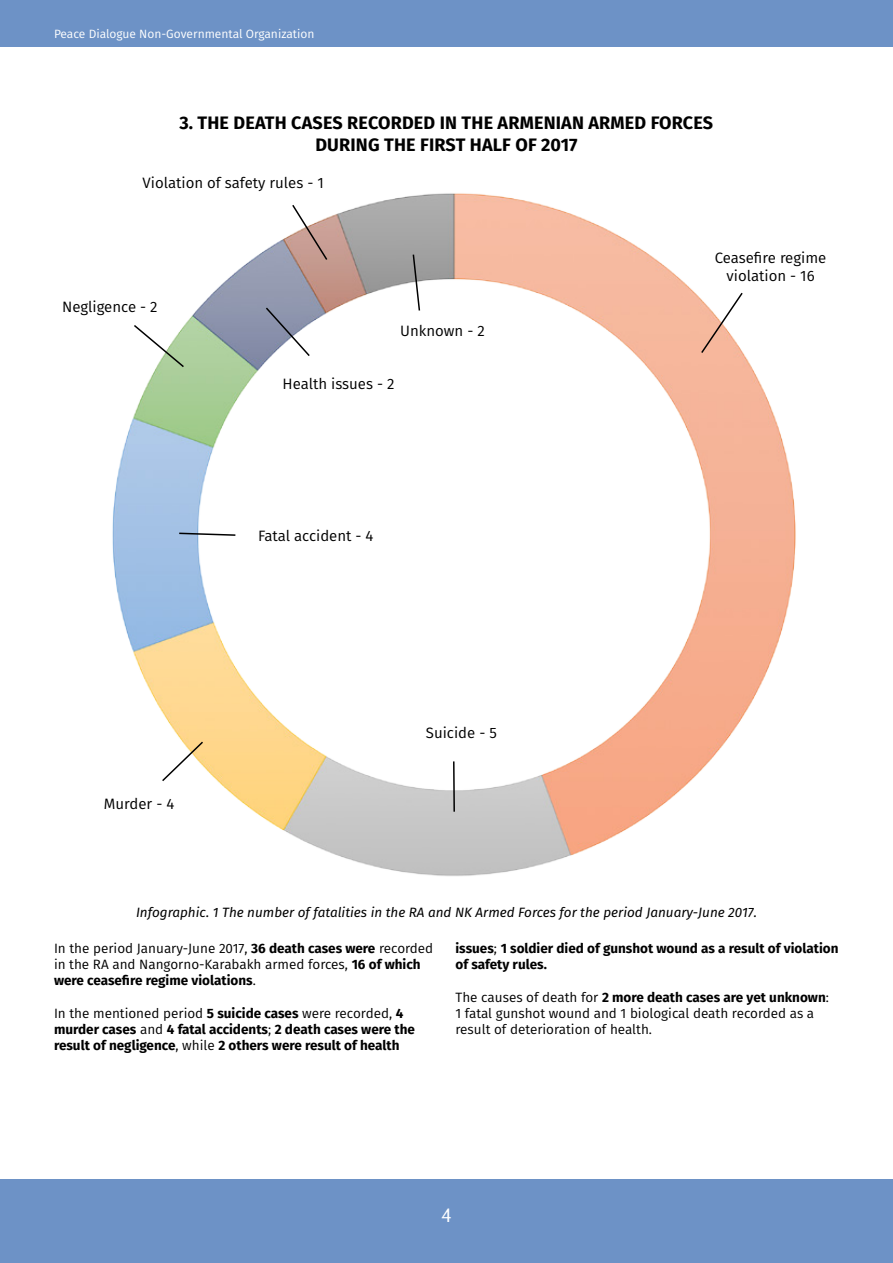
<style>
.page{position:relative;width:893px;height:1263px;background:#fff}
.page>*{position:absolute;margin:0;border:0;box-sizing:border-box;transform-origin:0 0}
.t1{font:700 18px/21.6px "Fira Sans";letter-spacing:.01em;color:#000;text-align:center}
.t2{font:18px "GHEA Grapalat";color:#fff}
.t3{font:15px/18px "Fira Sans";color:#000;text-align:center}
.t4{font:13.5px/16.2px "Fira Sans";color:#000}
.t5{font:700 13.5px/16.2px "Fira Sans";color:#000}
.t6{font:italic 13.5px "Fira Sans";color:#000}
.t7{font:12px "Fira Sans";color:#fff}
.s1{font-weight:700}
.s2{font-weight:400}
</style>
<div class="page">
<div style="left:0;top:0;width:893px;height:46px;background:#6d92c6"></div>
<div style="left:0;top:1179px;width:893px;height:84px;background:#6d92c6"></div>
<img style="left:112px;top:193px;width:684px;height:683px">
<hr style="left:453px;top:761px;width:2px;height:51px;background:#000">
<svg style="left:178px;top:532px;width:59px;height:5px"></svg>
<svg style="left:132px;top:323px;width:54px;height:46px"></svg>
<svg style="left:264px;top:306px;width:47px;height:52px"></svg>
<svg style="left:291px;top:203px;width:38px;height:59px"></svg>
<svg style="left:412px;top:253px;width:9px;height:59px"></svg>
<svg style="left:161px;top:740px;width:44px;height:43px"></svg>
<svg style="left:700px;top:291px;width:44px;height:64px"></svg>
<p class="t7" style="left:54px;top:24px;width:262px">Peace Dialogue Non-Governmental Organization</p>
<h1 class="t1" style="left:179px;top:111px;width:535px">3. THE DEATH CASES RECORDED IN THE ARMENIAN ARMED FORCES<br>DURING THE FIRST HALF OF 2017</h1>
<p class="t3" style="left:143px;top:173px;width:183px">Violation of safety rules - 1</p>
<p class="t3" style="left:62px;top:297px;width:97px">Negligence - 2</p>
<p class="t3" style="left:104px;top:794px;width:72px">Murder - 4</p>
<p class="t3" style="left:400px;top:321px;width:86px">Unknown - 2</p>
<p class="t3" style="left:283px;top:375px;width:113px">Health issues - 2</p>
<p class="t3" style="left:258px;top:526px;width:117px">Fatal accident - 4</p>
<p class="t3" style="left:426px;top:724px;width:72px">Suicide - 5</p>
<p class="t3" style="left:715px;top:248px;width:113px">Ceasefire regime violation - 16</p>
<p class="t6" style="left:136px;top:902px;width:622px">Infographic. 1 The number of fatalities in the RA and NK Armed Forces for the period January-June 2017.</p>
<p class="t4" style="left:54px;top:940px;width:381px">In the period January-June 2017, <span class="s1">36 death cases were</span> recorded in the RA and Nangorno-Karabakh armed forces, <span class="s1">16 of which were ceasefire regime violations</span>.</p>
<p class="t5" style="left:54px;top:1004px;width:362px"><span class="s2">In the mentioned period</span> 5 suicide cases <span class="s2">were recorded,</span> 4 murder cases <span class="s2">and</span> 4 fatal accidents<span class="s2">;</span> 2 death cases were the result of negligence<span class="s2">, while</span> 2 others were result of health</p>
<p class="t5" style="left:455px;top:939px;width:384px">issues<span class="s2">;</span> 1 soldier died of gunshot wound as a result of violation of safety rules.</p>
<p class="t4" style="left:455px;top:988px;width:375px">The causes of death for <span class="s1">2 more death cases are yet unknown</span>:<br>1 fatal gunshot wound and 1 biological death recorded as a result of deterioration of health.</p>
<h1 class="t2" style="left:442px;top:1203px;width:11px">4</h1>
</div>
